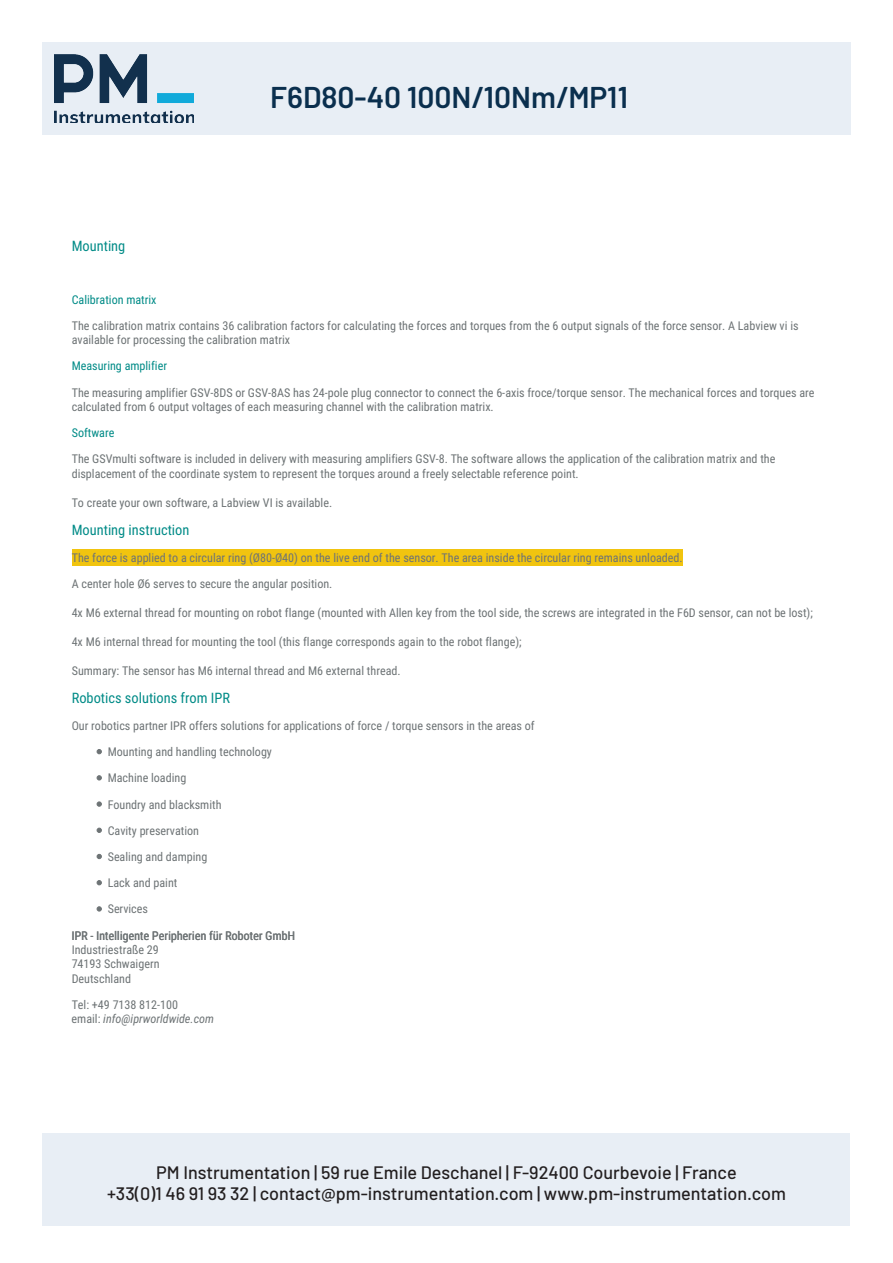
<style>
.page{position:relative;width:893px;height:1263px;background:#fff}
.page>*{position:absolute;margin:0;border:0;box-sizing:border-box;transform-origin:0 0}
.t1{font:600 30px "Barlow";color:#0a2f4e}
.t2{font:500 18px "Barlow";color:#231f20}
.t3{font:14.4px "Roboto Condensed";color:#008b87}
.t4{font:12.15px/26.2px "Roboto Condensed";color:#6d7375}
.s1{color:#008b87}
.s2{font-style:italic}
</style>
<div class="page">
<div style="left:43px;top:1133px;width:807px;height:92px;background:#e8eef5"></div>
<div style="left:43px;top:43px;width:807px;height:92px;background:#e8eef5"></div>
<div style="left:72px;top:549px;width:611px;height:17px;background:#f1c40f"></div>
<svg style="left:97px;top:749px;width:5px;height:5px"></svg>
<svg style="left:97px;top:775px;width:5px;height:5px"></svg>
<svg style="left:97px;top:802px;width:5px;height:4px"></svg>
<svg style="left:97px;top:828px;width:5px;height:4px"></svg>
<svg style="left:97px;top:854px;width:5px;height:5px"></svg>
<svg style="left:97px;top:880px;width:5px;height:5px"></svg>
<svg style="left:97px;top:907px;width:5px;height:4px"></svg>
<p class="t3" style="left:72px;top:239px;width:55px">Mounting</p>
<h1 class="t1" style="left:404px;top:64px;width:92px">K3R110</h1>
<p class="t1" style="left:270px;top:78px;width:359px">F6D80-40 100N/10Nm/MP11</p>
<p class="t4" style="left:72px;top:287px;width:728px"><span class="s1">Calibration matrix<br></span>The calibration matrix contains 36 calibration factors for calculating the forces and torques from the 6 output signals of the force sensor. A Labview vi is</p>
<p class="t4" style="left:72px;top:327px;width:744px">available for processing the calibration matrix<br><span class="s1">Measuring amplifier<br></span>The measuring amplifier GSV-8DS or GSV-8AS has 24-pole plug connector to connect the 6-axis froce/torque sensor. The mechanical forces and torques are</p>
<p class="t4" style="left:72px;top:394px;width:705px">calculated from 6 output voltages of each measuring channel with the calibration matrix.<br><span class="s1">Software<br></span>The GSVmulti software is included in delivery with measuring amplifiers GSV-8. The software allows the application of the calibration matrix and the</p>
<p class="t4" style="left:72px;top:461px;width:509px">displacement of the coordinate system to represent the torques around a freely selectable reference point.</p>
<p class="t4" style="left:72px;top:490px;width:262px">To create your own software, a Labview VI is available.</p>
<p class="t3" style="left:72px;top:523px;width:119px">Mounting instruction</p>
<p class="t4" style="left:72px;top:545px;width:613px">The force is applied to a circular ring (Ø80-Ø40) on the live end of the sensor. The area inside the circular ring remains unloaded.<br>A center hole Ø6 serves to secure the angular position.</p>
<p class="t4" style="left:72px;top:600px;width:743px">4x M6 external thread for mounting on robot flange (mounted with Allen key from the tool side, the screws are integrated in the F6D sensor, can not be lost);</p>
<p class="t4" style="left:72px;top:629px;width:451px">4x M6 internal thread for mounting the tool (this flange corresponds again to the robot flange);</p>
<p class="t4" style="left:72px;top:658px;width:330px">Summary: The sensor has M6 internal thread and M6 external thread.</p>
<p class="t3" style="left:72px;top:691px;width:160px">Robotics solutions from IPR</p>
<p class="t4" style="left:72px;top:713px;width:465px">Our robotics partner IPR offers solutions for applications of force / torque sensors in the areas of</p>
<p class="t4" style="left:108px;top:739px;width:166px">Mounting and handling technology</p>
<p class="t4" style="left:108px;top:766px;width:80px">Machine loading</p>
<p class="t4" style="left:108px;top:792px;width:115px">Foundry and blacksmith</p>
<p class="t4" style="left:108px;top:818px;width:93px">Cavity preservation</p>
<p class="t4" style="left:108px;top:844px;width:101px">Sealing and damping</p>
<p class="t4" style="left:108px;top:870px;width:71px">Lack and paint</p>
<p class="t4" style="left:108px;top:897px;width:42px">Services</p>
<p class="t4" style="left:71px;top:923px;width:225px">IPR - Intelligente Peripherien für Roboter GmbH</p>
<p class="t4" style="left:72px;top:943px;width:89px;line-height:14.4px;text-align:justify">Industriestraße 29<br>74193 Schwaigern Deutschland</p>
<p class="t4" style="left:72px;top:998px;width:144px;line-height:14.4px">Tel: +49 7138 812-100<br>email: <span class="s2">info@iprworldwide.com</span></p>
<p class="t2" style="left:156px;top:1159px;width:582px">PM Instrumentation | 59 rue Emile Deschanel | F-92400 Courbevoie | France</p>
<p class="t2" style="left:107px;top:1181px;width:680px">+33(0)1 46 91 93 32 | contact@pm-instrumentation.com | www.pm-instrumentation.com</p>
</div>
